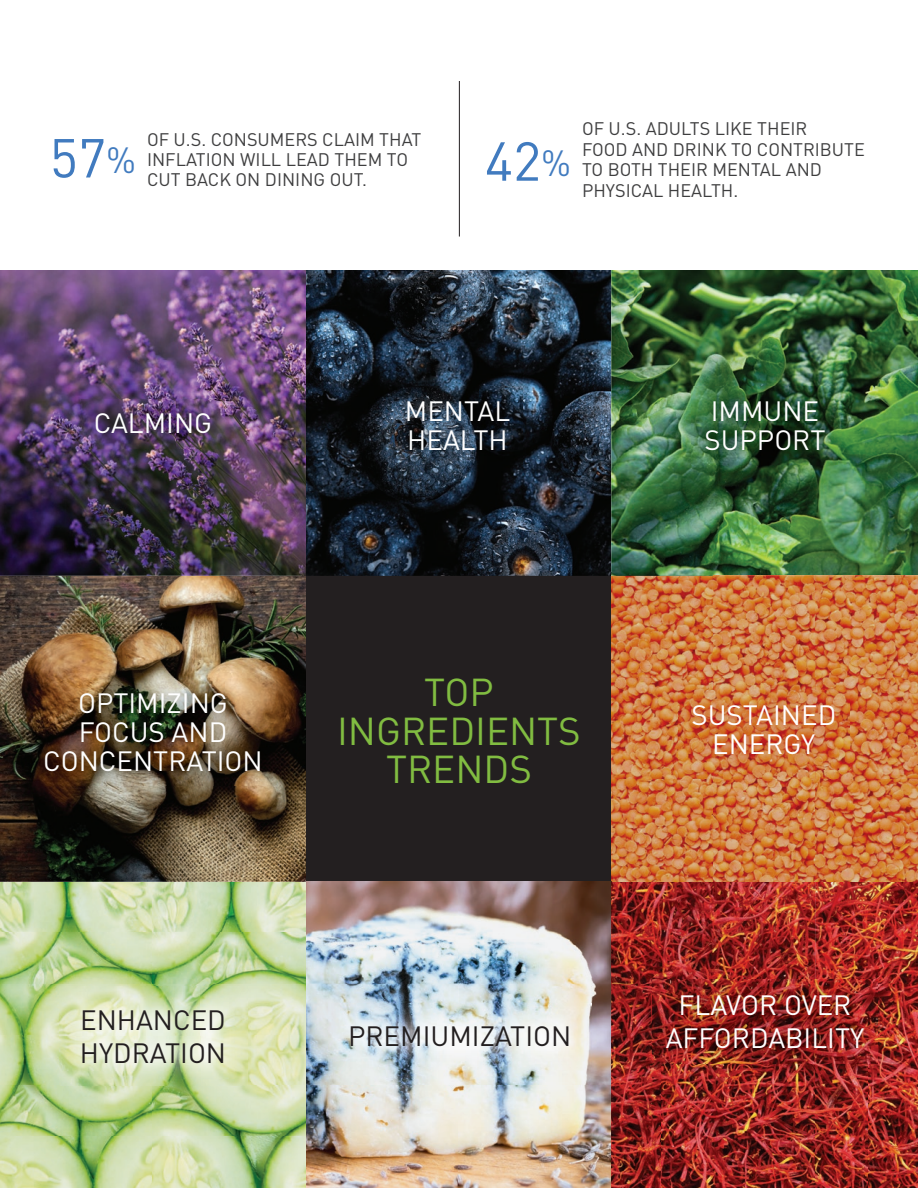
<style>
.page{position:relative;width:918px;height:1188px;background:#fff}
.page>*{position:absolute;margin:0;border:0;box-sizing:border-box;transform-origin:0 0}
.t1{font:54px "DIN";color:#417bbf}
.t2{font:38.4px/38.4px "DIN";color:#81bc41;text-align:center}
.t3{font:27.6px/28.8px "DIN";color:#fff;text-align:center}
.t4{font:27.6px/33.3px "DIN";color:#231f20}
.t5{font:18px/20.4px "DIN";color:#3e3e3f}
.s1{font-size:36px}
</style>
<div class="page">
<div style="left:302px;top:572px;width:314px;height:314px;background:#231f20"></div>
<img style="left:0;top:270px;width:918px;height:306px">
<img style="left:0;top:576px;width:306px;height:306px">
<img style="left:612px;top:576px;width:306px;height:306px">
<img style="left:81px;top:399px;width:144px;height:49px">
<img style="left:393px;top:386px;width:130px;height:79px">
<img style="left:692px;top:386px;width:146px;height:78px">
<img style="left:30px;top:678px;width:245px;height:108px">
<svg style="left:611px;top:576px;width:1px;height:306px"></svg>
<hr style="left:459px;top:81px;width:1px;height:156px;background:#231f20">
<img style="left:679px;top:691px;width:170px;height:79px">
<img style="left:0;top:882px;width:306px;height:306px">
<img style="left:306px;top:882px;width:612px;height:102px">
<img style="left:306px;top:984px;width:356px;height:204px">
<img style="left:867px;top:984px;width:51px;height:204px">
<img style="left:662px;top:1063px;width:205px;height:125px">
<img style="left:60px;top:987px;width:187px;height:99px">
<img style="left:328px;top:1003px;width:264px;height:66px">
<img style="left:652px;top:980px;width:226px;height:83px">
<p class="t5" style="left:147px;top:130px;width:276px">OF U.S. CONSUMERS CLAIM THAT</p>
<p class="t5" style="left:147px;top:151px;width:263px">INFLATION WILL LEAD THEM TO</p>
<p class="t5" style="left:50px;top:171px;width:319px"><sup>57</sup><sup>%</sup> CUT BACK ON DINING OUT.</p>
<h1 class="t1" style="left:485px;top:137px;width:88px">42<span class="s1">%</span></h1>
<p class="t5" style="left:582px;top:120px;width:284px">OF U.S. ADULTS LIKE THEIR<br>FOOD AND DRINK TO CONTRIBUTE<br>TO BOTH THEIR MENTAL AND<br>PHYSICAL HEALTH.</p>
<h3 class="t3" style="left:94px;top:411px;width:120px">CALMING</h3>
<h3 class="t3" style="left:405px;top:399px;width:107px;text-align:left">MENTAL<br>HEALTH</h3>
<h3 class="t3" style="left:704px;top:399px;width:123px;text-align:left">IMMUNE<br>SUPPORT</h3>
<h3 class="t3" style="left:43px;top:691px;width:221px">OPTIMIZING<br>FOCUS AND<br>CONCENTRATION</h3>
<h2 class="t2" style="left:337px;top:676px;width:245px">TOP<br>INGREDIENTS<br>TRENDS</h2>
<h3 class="t4" style="left:80px;top:1005px;width:148px">ENHANCED<br>HYDRATION</h3>
<h3 class="t4" style="left:348px;top:1022px;width:225px">PREMIUMIZATION</h3>
<h3 class="t3" style="left:691px;top:703px;width:146px">SUSTAINED<br>ENERGY</h3>
<h3 class="t3" style="left:666px;top:990px;width:200px;line-height:33.3px">FLAVOR OVER<br>AFFORDABILITY</h3>
</div>
